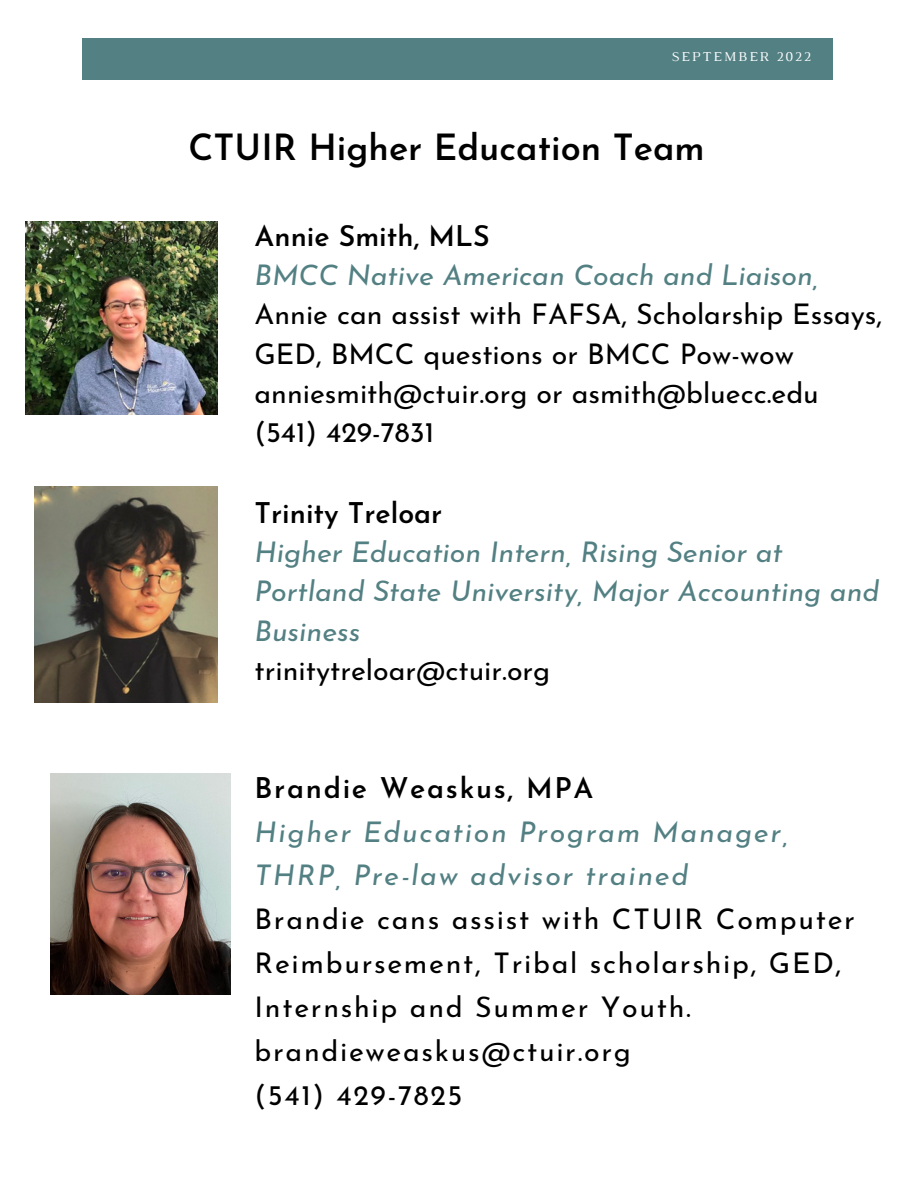
<style>
.page{position:relative;width:918px;height:1188px;background:#fff}
.page>*{position:absolute;margin:0;border:0;box-sizing:border-box;transform-origin:0 0}
.t1{font:600 36px "Josefin Sans";color:#000}
.t2{font:28.5px/39.3px "Josefin Sans";color:#000}
.t3{font:28.5px/43.8px "Josefin Sans";letter-spacing:.06em;color:#000}
.t4{font:italic 28.5px/39.3px "Josefin Sans";color:#538083}
.t5{font:italic 28.5px/43.8px "Josefin Sans";letter-spacing:.06em;color:#538083}
.t6{font:600 28.5px "Josefin Sans";color:#000}
.t7{font:600 28.5px "Josefin Sans";letter-spacing:.06em;color:#000}
.t8{font:13.8px "Luthier";letter-spacing:.14em;color:#fff}
</style>
<div class="page">
<div style="left:82px;top:39px;width:751px;height:41px;background:#538083"></div>
<img style="left:51px;top:774px;width:180px;height:220px">
<img style="left:34px;top:486px;width:184px;height:216px">
<img style="left:26px;top:221px;width:191px;height:194px">
<p class="t8" style="left:671px;top:51px;width:141px">SEPTEMBER 2022</p>
<p class="t1" style="left:189px;top:133px;width:518px">CTUIR Higher Education Team</p>
<p class="t6" style="left:255px;top:224px;width:237px">Annie Smith, MLS</p>
<p class="t4" style="left:255px;top:258px;width:566px">BMCC Native American Coach and Liaison,</p>
<p class="t2" style="left:255px;top:298px;width:629px">Annie can assist with FAFSA, Scholarship Essays, GED, BMCC questions or BMCC Pow-wow anniesmith@ctuir.org or asmith@bluecc.edu (541) 429-7831</p>
<p class="t6" style="left:255px;top:501px;width:189px">Trinity Treloar</p>
<p class="t4" style="left:255px;top:535px;width:626px">Higher Education Intern, Rising Senior at<br>Portland State University, Major Accounting and<br>Business</p>
<p class="t2" style="left:255px;top:653px;width:297px">trinitytreloar@ctuir.org</p>
<p class="t7" style="left:255px;top:776px;width:340px">Brandie Weaskus, MPA</p>
<p class="t5" style="left:255px;top:813px;width:536px">Higher Education Program Manager,<br>THRP, Pre-law advisor trained</p>
<p class="t3" style="left:255px;top:900px;width:602px">Brandie cans assist with CTUIR Computer<br>Reimbursement, Tribal scholarship, GED,<br>Internship and Summer Youth. brandieweaskus@ctuir.org<br>(541) 429-7825</p>
</div>
